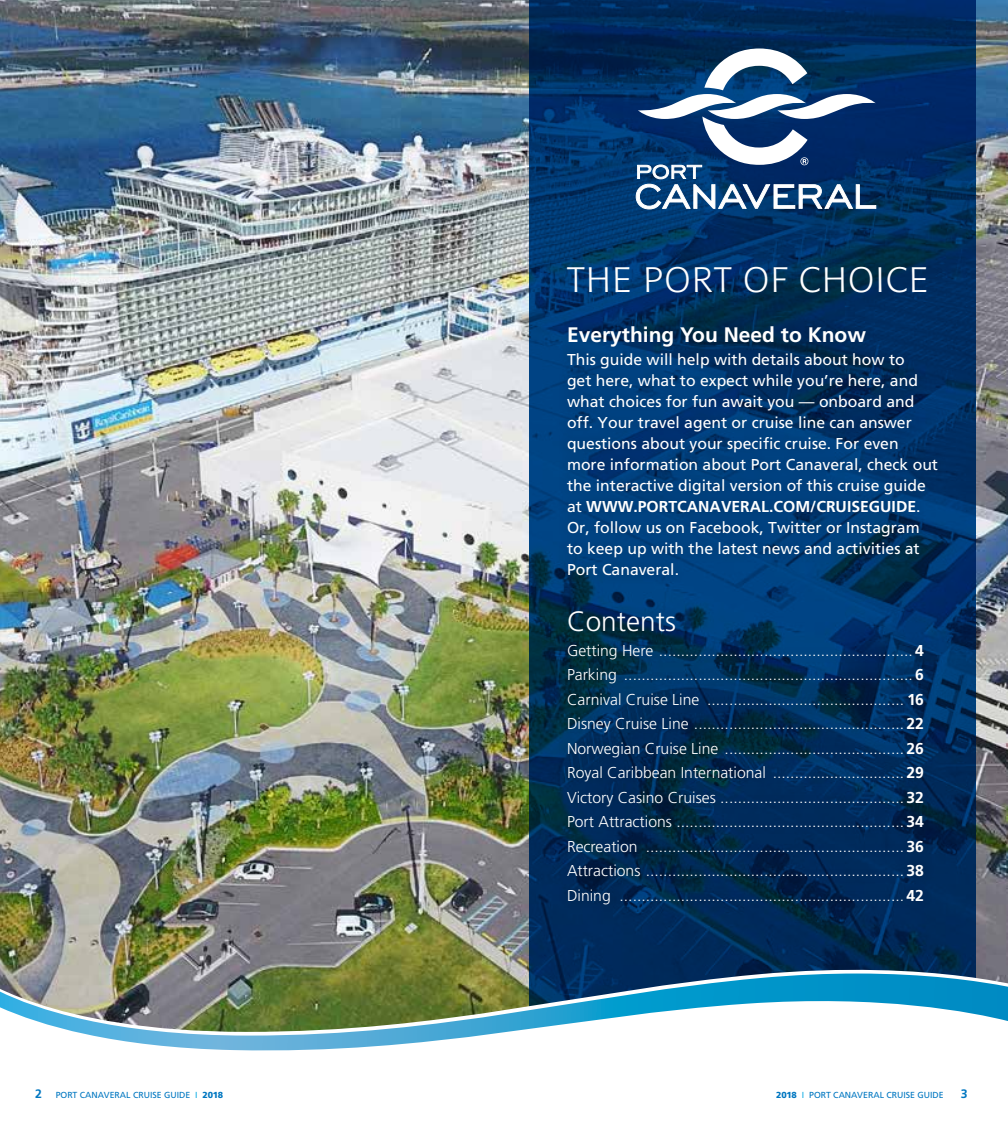
<style>
.page{position:relative;width:1008px;height:1134px;background:#fff}
.page>*{position:absolute;margin:0;border:0;box-sizing:border-box;transform-origin:0 0}
.t1{font:300 35px "Formata BQ";letter-spacing:.06em;color:#fff}
.t2{font:300 28px "Frutiger";color:#fff}
.t3{font:700 21px "Frutiger";color:#fff}
.t4{font:300 15.75px/24.5px "Frutiger";color:#fff;text-align:justify}
.t5{font:15.75px/21px "Frutiger";color:#fff}
.t6{font:700 12.25px "Frutiger";color:#0077c1}
.t7{font:8.75px "Frutiger";color:#0077c1}
.s1{font-weight:700}
.s2{font-weight:700;font-size:12.25px}
.s3{color:#10ade4}
.s4{font-weight:900}
</style>
<div class="page">
<img style="left:0;top:0;width:1008px;height:958px">
<svg style="left:530px;top:0;width:446px;height:958px"></svg>
<svg style="left:636px;top:49px;width:240px;height:160px"></svg>
<img style="left:0;top:958px;width:1008px;height:16px">
<svg style="left:0;top:974px;width:1008px;height:77px"></svg>
<div style="left:557px;top:600px;width:377px;height:315px;background:#000;opacity:.3"></div>
<div style="left:557px;top:315px;width:391px;height:271px;background:#000;opacity:.3"></div>
<h1 class="t1" style="left:567px;top:259px;width:362px">THE PORT OF CHOICE</h1>
<h3 class="t3" style="left:567px;top:322px;width:301px">Everything You Need to Know</h3>
<p class="t5" style="left:567px;top:349px;width:373px">This guide will help with details about how to<br>get here, what to expect while you’re here, and what choices for fun await you — onboard and off. Your travel agent or cruise line can answer questions about your specific cruise. For even more information about Port Canaveral, check out the interactive digital version of this cruise guide at <span class="s1">WWW.PORTCANAVERAL.COM/CRUISEGUIDE</span>.<br>Or, follow us on Facebook, Twitter or Instagram to keep up with the latest news and activities at Port Canaveral.</p>
<h2 class="t2" style="left:567px;top:606px;width:110px">Contents</h2>
<p class="t4" style="left:567px;top:638px;width:359px">Getting Here .......................................................... <span class="s1">4<br></span>Parking .................................................................. <span class="s1">6<br></span>Carnival Cruise Line ............................................. <span class="s1">16<br></span>Disney Cruise Line ................................................ <span class="s1">22<br></span>Norwegian Cruise Line ......................................... <span class="s1">26<br></span>Royal Caribbean International .............................. <span class="s1">29<br></span>Victory Casino Cruises .......................................... <span class="s1">32<br></span>Port Attractions .................................................... <span class="s1">34<br></span>Recreation ........................................................... <span class="s1">36<br></span>Attractions ........................................................... <span class="s1">38<br></span>Dining ................................................................. <span class="s1">42</span></p>
<p class="t7" style="left:35px;top:1090px;width:189px"><span class="s2">2</span> PORT CANAVERAL CRUISE GUIDE <span class="s3">I</span> <span class="s4">2018</span></p>
<p class="t7" style="left:776px;top:1090px;width:169px"><span class="s4">2018</span> <span class="s3">I</span> PORT CANAVERAL CRUISE GUIDE</p>
<p class="t6" style="left:961px;top:1087px;width:8px">3</p>
</div>
